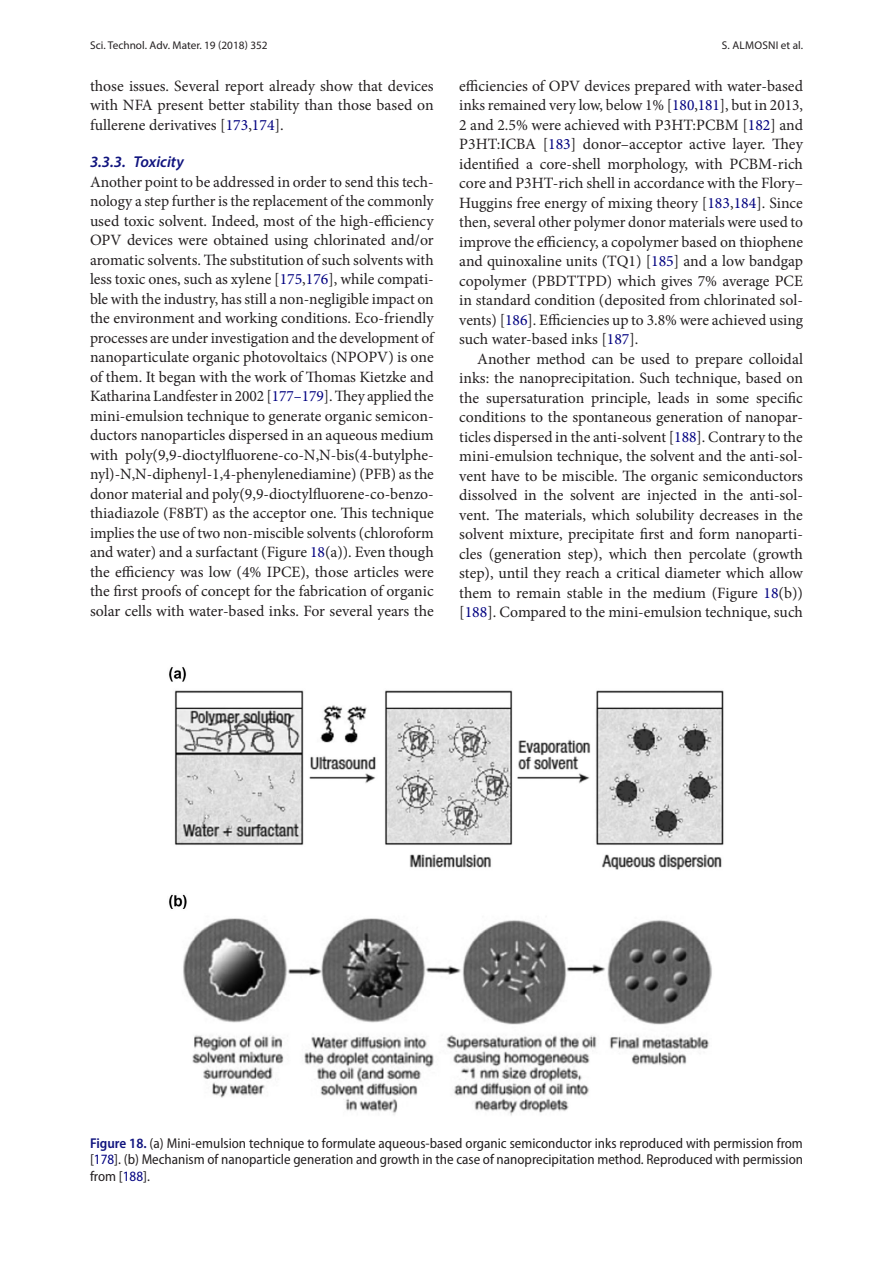
<style>
.page{position:relative;width:893px;height:1263px;background:#fff}
.page>*{position:absolute;margin:0;border:0;box-sizing:border-box;transform-origin:0 0}
.t1{font:15.75px/19.5px "Minion Pro";color:#231f20;text-align:justify}
.t2{font:italic 600 15.75px "Myriad Pro";color:#10147e}
.t3{font:semi-condensed 14.25px/16.5px "Myriad Pro";color:#231f20;text-align:justify}
.t4{font:11.25px "Myriad Pro";color:#231f20}
.t5{font:11.25px "Myriad Pro";letter-spacing:.02em;color:#231f20}
.s1{color:#000080}
.s2{font-weight:600;color:#10147e}
</style>
<div class="page">
<img style="left:169px;top:667px;width:555px;height:449px">
<p class="t4" style="left:90px;top:39px;width:179px">Sci. Technol. Adv. Mater. 19 (2018) 352</p>
<p class="t5" style="left:722px;top:39px;width:82px">S. ALMOSNI et al.</p>
<p class="t1" style="left:459px;top:76px;width:345px">efficiencies of OPV devices prepared with water-based inks remained very low, below 1% [<span class="s1">180</span>,<span class="s1">181</span>], but in 2013, 2 and 2.5% were achieved with P3HT:PCBM [<span class="s1">182</span>] and P3HT:ICBA [<span class="s1">183</span>] donor–acceptor active layer. They identified a core-shell morphology, with PCBM-rich core and P3HT-rich shell in accordance with the Flory– Huggins free energy of mixing theory [<span class="s1">183</span>,<span class="s1">184</span>]. Since then, several other polymer donor materials were used to improve the efficiency, a copolymer based on thiophene and quinoxaline units (TQ1) [<span class="s1">185</span>] and a low bandgap copolymer (PBDTTPD) which gives 7% average PCE in standard condition (deposited from chlorinated sol&shy;vents) [<span class="s1">186</span>]. Efficiencies up to 3.8% were achieved using such water-based inks [<span class="s1">187</span>].</p>
<p class="t1" style="left:459px;top:349px;width:345px;text-indent:18px">Another method can be used to prepare colloidal inks: the nanoprecipitation. Such technique, based on the supersaturation principle, leads in some specific conditions to the spontaneous generation of nanopar&shy;ticles dispersed in the anti-solvent [<span class="s1">188</span>]. Contrary to the mini-emulsion technique, the solvent and the anti-sol&shy;vent have to be miscible. The organic semiconductors dissolved in the solvent are injected in the anti-sol&shy;vent. The materials, which solubility decreases in the solvent mixture, precipitate first and form nanoparti&shy;cles (generation step), which then percolate (growth step), until they reach a critical diameter which allow them to remain stable in the medium (Figure <span class="s1">18</span>(b)) [<span class="s1">188</span>]. Compared to the mini-emulsion technique, such</p>
<p class="t1" style="left:90px;top:76px;width:345px">those issues. Several report already show that devices with NFA present better stability than those based on fullerene derivatives [<span class="s1">173</span>,<span class="s1">174</span>].</p>
<p class="t2" style="left:90px;top:152px;width:95px">3.3.3. Toxicity</p>
<p class="t1" style="left:90px;top:172px;width:345px">Another point to be addressed in order to send this tech&shy;nology a step further is the replacement of the commonly used toxic solvent. Indeed, most of the high-efficiency OPV devices were obtained using chlorinated and/or aromatic solvents. The substitution of such solvents with less toxic ones, such as xylene [<span class="s1">175</span>,<span class="s1">176</span>], while compati&shy;ble with the industry, has still a non-negligible impact on the environment and working conditions. Eco-friendly processes are under investigation and the development of nanoparticulate organic photovoltaics (NPOPV) is one of them. It began with the work of Thomas Kietzke and Katharina Landfester in 2002 [<span class="s1">177–179</span>]. They applied the mini-emulsion technique to generate organic semicon&shy;ductors nanoparticles dispersed in an aqueous medium with poly(9,9-dioctylfluorene-co-N,N-bis(4-butylphe&shy;nyl)-N,N-diphenyl-1,4-phenylenediamine) (PFB) as the donor material and poly(9,9-dioctylfluorene-co-benzo&shy;thiadiazole (F8BT) as the acceptor one. This technique implies the use of two non-miscible solvents (chloroform and water) and a surfactant (Figure <span class="s1">18</span>(a)). Even though the efficiency was low (4% IPCE), those articles were the first proofs of concept for the fabrication of organic solar cells with water-based inks. For several years the</p>
<p class="t3" style="left:90px;top:1135px;width:714px"><span class="s2">Figure 18.</span> (a) Mini-emulsion technique to formulate aqueous-based organic semiconductor inks reproduced with permission from [<span class="s1">178</span>]. (b) Mechanism of nanoparticle generation and growth in the case of nanoprecipitation method. Reproduced with permission from [<span class="s1">188</span>].</p>
</div>
